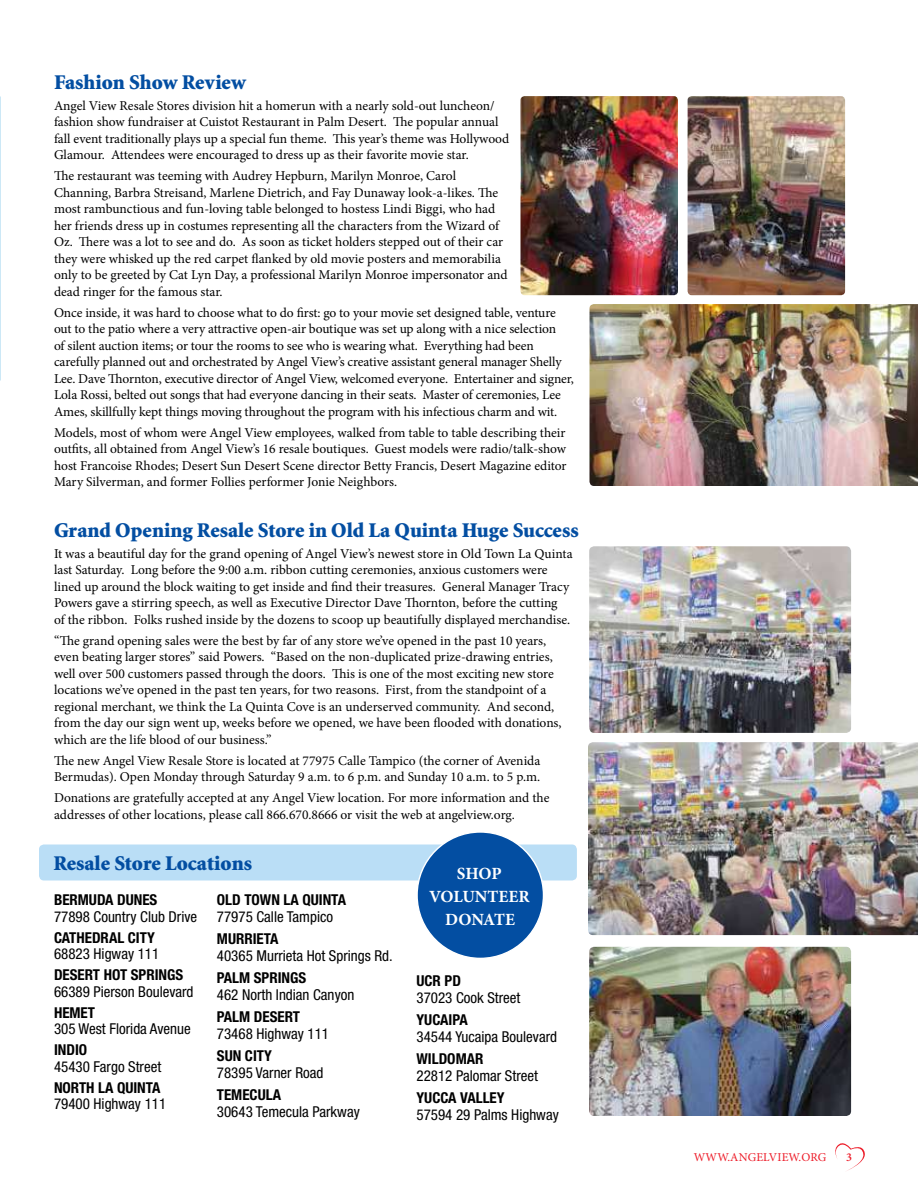
<style>
.page{position:relative;width:918px;height:1188px;background:#fff}
.page>*{position:absolute;margin:0;border:0;box-sizing:border-box;transform-origin:0 0}
.t1{font:900 21px "Minion";color:#034ea2}
.t2{font:700 17.1px/22.8px "Minion Pro";letter-spacing:-.01em;color:#fff;text-align:center}
.t3{font:condensed 15px "Helvetica Neue";color:#000}
.t4{font:700 condensed 15px "Helvetica Neue";color:#000}
.t5{font:13.5px/16.5px "Minion Pro";letter-spacing:-.005em;color:#000}
.t6{font:12px "Minion Pro";letter-spacing:.01em;color:#ed1c29}
.t7{font:600 12px "Minion Pro";color:#ed1c29}
</style>
<div class="page">
<svg style="left:835px;top:1143px;width:30px;height:28px"></svg>
<div style="left:39px;top:844px;width:538px;height:36px;background:#badef6;border-radius:5px"></div>
<img style="left:589px;top:947px;width:262px;height:169px">
<img style="left:589px;top:546px;width:262px;height:187px">
<img style="left:588px;top:742px;width:330px;height:193px">
<img style="left:590px;top:304px;width:328px;height:182px">
<img style="left:520px;top:96px;width:158px;height:199px">
<img style="left:688px;top:96px;width:157px;height:199px">
<div style="left:417px;top:832px;width:127px;height:126px;background:#034ea2;border-radius:50%"></div>
<h1 class="t1" style="left:54px;top:71px;width:193px">Fashion Show Review</h1>
<p class="t5" style="left:54px;top:97px;width:457px">Angel View Resale Stores division hit a homerun with a nearly sold-out luncheon/ fashion show fundraiser at Cuistot Restaurant in Palm Desert. The popular annual fall event traditionally plays up a special fun theme. This year’s theme was Hollywood Glamour. Attendees were encouraged to dress up as their favorite movie star.</p>
<p class="t5" style="left:54px;top:168px;width:455px">The restaurant was teeming with Audrey Hepburn, Marilyn Monroe, Carol Channing, Barbra Streisand, Marlene Dietrich, and Fay Dunaway look-a-likes. The most rambunctious and fun-loving table belonged to hostess Lindi Biggi, who had her friends dress up in costumes representing all the characters from the Wizard of Oz. There was a lot to see and do. As soon as ticket holders stepped out of their car they were whisked up the red carpet flanked by old movie posters and memorabilia only to be greeted by Cat Lyn Day, a professional Marilyn Monroe impersonator and dead ringer for the famous star.</p>
<p class="t5" style="left:54px;top:304px;width:522px">Once inside, it was hard to choose what to do first: go to your movie set designed table, venture out to the patio where a very attractive open-air boutique was set up along with a nice selection<br>of silent auction items; or tour the rooms to see who is wearing what. Everything had been carefully planned out and orchestrated by Angel View’s creative assistant general manager Shelly Lee. Dave Thornton, executive director of Angel View, welcomed everyone. Entertainer and signer, Lola Rossi, belted out songs that had everyone dancing in their seats. Master of ceremonies, Lee Ames, skillfully kept things moving throughout the program with his infectious charm and wit.</p>
<p class="t5" style="left:54px;top:424px;width:514px;text-align:justify">Models, most of whom were Angel View employees, walked from table to table describing their outfits, all obtained from Angel View’s 16 resale boutiques. Guest models were radio/talk-show host Francoise Rhodes; Desert Sun Desert Scene director Betty Francis, Desert Magazine editor Mary Silverman, and former Follies performer Jonie Neighbors.</p>
<h1 class="t1" style="left:54px;top:519px;width:526px">Grand Opening Resale Store in Old La Quinta Huge Success</h1>
<p class="t5" style="left:54px;top:545px;width:520px">It was a beautiful day for the grand opening of Angel View’s newest store in Old Town La Quinta last Saturday. Long before the 9:00 a.m. ribbon cutting ceremonies, anxious customers were lined up around the block waiting to get inside and find their treasures. General Manager Tracy Powers gave a stirring speech, as well as Executive Director Dave Thornton, before the cutting<br>of the ribbon. Folks rushed inside by the dozens to scoop up beautifully displayed merchandise.</p>
<p class="t5" style="left:54px;top:632px;width:509px">“The grand opening sales were the best by far of any store we’ve opened in the past 10 years, even beating larger stores” said Powers. “Based on the non-duplicated prize-drawing entries, well over 500 customers passed through the doors. This is one of the most exciting new store locations we’ve opened in the past ten years, for two reasons. First, from the standpoint of a regional merchant, we think the La Quinta Cove is an underserved community. And second, from the day our sign went up, weeks before we opened, we have been flooded with donations, which are the life blood of our business.”</p>
<p class="t5" style="left:54px;top:752px;width:488px">The new Angel View Resale Store is located at 77975 Calle Tampico (the corner of Avenida<br>Bermudas). Open Monday through Saturday 9 a.m. to 6 p.m. and Sunday 10 a.m. to 5 p.m.</p>
<p class="t5" style="left:54px;top:790px;width:497px">Donations are gratefully accepted at any Angel View location. For more information and the addresses of other locations, please call 866.670.8666 or visit the web at angelview.org.</p>
<h1 class="t1" style="left:53px;top:853px;width:200px">Resale Store Locations</h1>
<p class="t4" style="left:54px;top:891px;width:105px">BERMUDA DUNES</p>
<p class="t3" style="left:54px;top:908px;width:145px">77898 Country Club Drive</p>
<p class="t4" style="left:54px;top:928px;width:102px">CATHEDRAL CITY</p>
<p class="t3" style="left:54px;top:945px;width:107px">68823 Higway 111</p>
<p class="t4" style="left:54px;top:966px;width:131px">DESERT HOT SPRINGS</p>
<p class="t3" style="left:54px;top:983px;width:141px">66389 Pierson Boulevard</p>
<p class="t4" style="left:54px;top:1003px;width:43px">HEMET</p>
<p class="t3" style="left:54px;top:1020px;width:138px">305 West Florida Avenue</p>
<p class="t4" style="left:54px;top:1041px;width:35px">INDIO</p>
<p class="t3" style="left:54px;top:1058px;width:109px">45430 Fargo Street</p>
<p class="t4" style="left:54px;top:1078px;width:108px">NORTH LA QUINTA</p>
<p class="t3" style="left:54px;top:1095px;width:114px">79400 Highway 111</p>
<p class="t2" style="left:429px;top:862px;width:102px">SHOP<br>VOLUNTEER<br>DONATE</p>
<p class="t4" style="left:217px;top:891px;width:131px">OLD TOWN LA QUINTA</p>
<p class="t3" style="left:217px;top:908px;width:118px">77975 Calle Tampico</p>
<p class="t4" style="left:217px;top:930px;width:63px">MURRIETA</p>
<p class="t3" style="left:217px;top:947px;width:177px">40365 Murrieta Hot Springs Rd.</p>
<p class="t4" style="left:217px;top:969px;width:91px">PALM SPRINGS</p>
<p class="t3" style="left:217px;top:986px;width:139px">462 North Indian Canyon</p>
<p class="t4" style="left:217px;top:1008px;width:85px">PALM DESERT</p>
<p class="t3" style="left:217px;top:1025px;width:114px">73468 Highway 111</p>
<p class="t4" style="left:217px;top:1047px;width:56px">SUN CITY</p>
<p class="t3" style="left:217px;top:1064px;width:108px">78395 Varner Road</p>
<p class="t4" style="left:217px;top:1086px;width:66px">TEMECULA</p>
<p class="t3" style="left:217px;top:1103px;width:144px">30643 Temecula Parkway</p>
<p class="t4" style="left:417px;top:972px;width:46px">UCR PD</p>
<p class="t3" style="left:417px;top:989px;width:105px">37023 Cook Street</p>
<p class="t4" style="left:417px;top:1011px;width:53px">YUCAIPA</p>
<p class="t3" style="left:417px;top:1028px;width:142px">34544 Yucaipa Boulevard</p>
<p class="t4" style="left:417px;top:1050px;width:68px">WILDOMAR</p>
<p class="t3" style="left:417px;top:1067px;width:123px">22812 Palomar Street</p>
<p class="t4" style="left:417px;top:1089px;width:90px">YUCCA VALLEY</p>
<p class="t3" style="left:417px;top:1106px;width:144px">57594 29 Palms Highway</p>
<p class="t6" style="left:694px;top:1149px;width:134px">WWW.ANGELVIEW.ORG</p>
<p class="t7" style="left:846px;top:1149px;width:7px">3</p>
</div>
